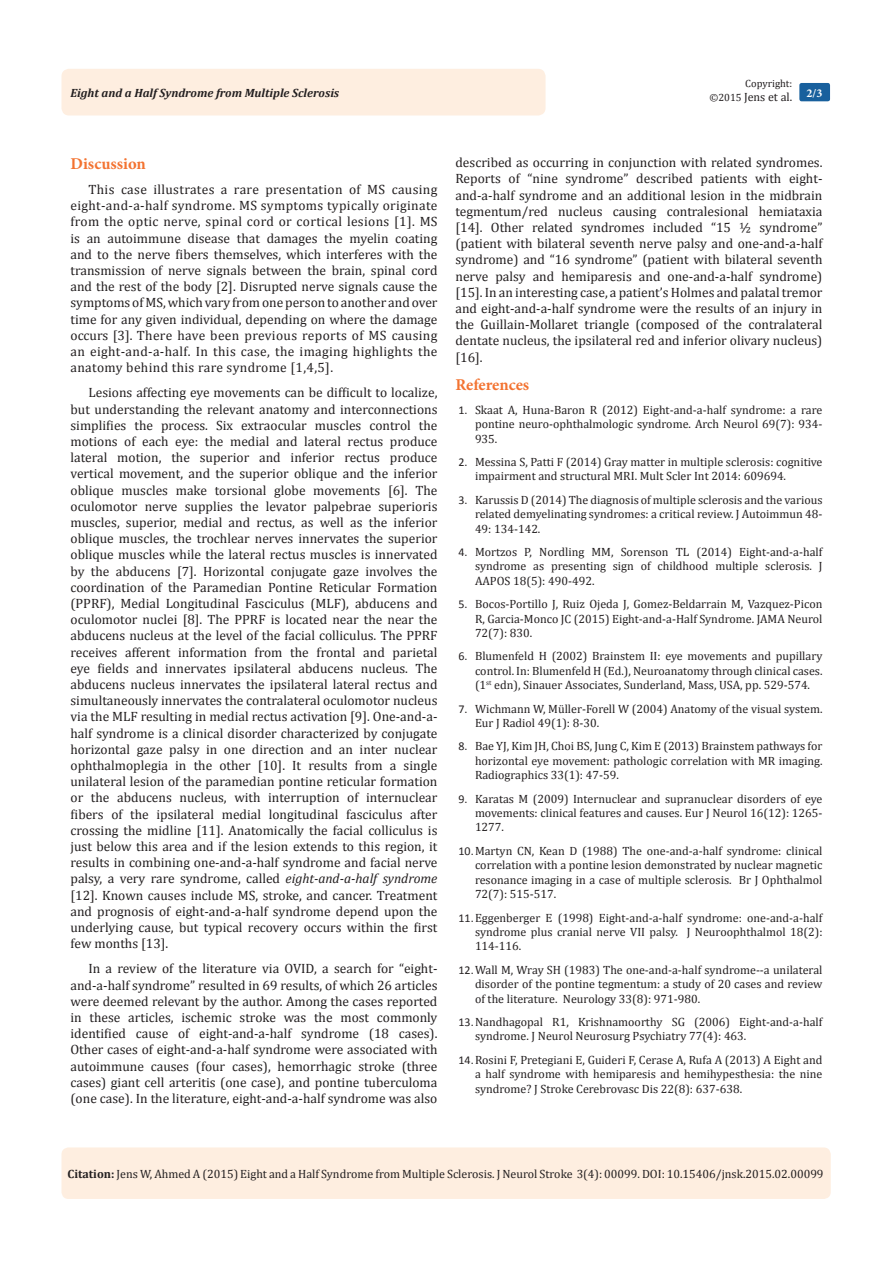
<style>
.page{position:relative;width:893px;height:1263px;background:#fff}
.page>*{position:absolute;margin:0;border:0;box-sizing:border-box;transform-origin:0 0}
.t1{font:700 16.5px "Minion Pro";color:#f37331}
.No_Spacing{font:13.5px/16.2px "Cambria";color:#231f20;text-align:justify}
.t2{font:12px/14.4px "Cambria";color:#231f20;text-align:justify}
.t3{font:italic 700 12px "Cambria";color:#231f20}
.t4{font:700 12px "Minion Pro";color:#fff}
.t5{font:10.5px "Cambria";color:#231f20}
.s1{font-size:10.5px}
.s2{font-style:italic}
.s3{font-family:"Calibri"}
.s4{font-weight:700}
</style>
<div class="page">
<div style="left:62px;top:69px;width:484px;height:47px;background:#feeee0;border-radius:8px"></div>
<div style="left:62px;top:1147px;width:769px;height:52px;background:#feeee0;border-radius:7px"></div>
<div style="left:799px;top:83px;width:31px;height:18px;background:#18609d;border-radius:2px"></div>
<p class="t3" style="left:70px;top:84px;width:270px">Eight and a Half Syndrome from Multiple Sclerosis</p>
<p class="t5" style="left:745px;top:77px;width:48px">Copyright:</p>
<p class="t2" style="left:710px;top:90px;width:84px"><span class="s1">©2015</span> Jens et al.</p>
<p class="t4" style="left:806px;top:84px;width:17px">2/3</p>
<p class="t1" style="left:70px;top:152px;width:77px">Discussion</p>
<p class="No_Spacing" style="left:70px;top:181px;width:368px;text-indent:18px">This case illustrates a rare presentation of MS causing eight-and-a-half syndrome. MS symptoms typically originate from the optic nerve, spinal cord or cortical lesions [1]. MS is an autoimmune disease that damages the myelin coating and to the nerve fibers themselves, which interferes with the transmission of nerve signals between the brain, spinal cord and the rest of the body [2]. Disrupted nerve signals cause the symptoms of MS, which vary from one person to another and over time for any given individual, depending on where the damage occurs [3]. There have been previous reports of MS causing an eight-and-a-half. In this case, the imaging highlights the anatomy behind this rare syndrome [1,4,5].</p>
<p class="No_Spacing" style="left:70px;top:385px;width:368px;text-indent:18px">Lesions affecting eye movements can be difficult to localize, but understanding the relevant anatomy and interconnections simplifies the process. Six extraocular muscles control the motions of each eye: the medial and lateral rectus produce lateral motion, the superior and inferior rectus produce vertical movement, and the superior oblique and the inferior oblique muscles make torsional globe movements [6]. The oculomotor nerve supplies the levator palpebrae superioris muscles, superior, medial and rectus, as well as the inferior oblique muscles, the trochlear nerves innervates the superior oblique muscles while the lateral rectus muscles is innervated by the abducens [7]. Horizontal conjugate gaze involves the coordination of the Paramedian Pontine Reticular Formation (PPRF), Medial Longitudinal Fasciculus (MLF), abducens and oculomotor nuclei [8]. The PPRF is located near the near the abducens nucleus at the level of the facial colliculus. The PPRF receives afferent information from the frontal and parietal eye fields and innervates ipsilateral abducens nucleus. The abducens nucleus innervates the ipsilateral lateral rectus and simultaneously innervates the contralateral oculomotor nucleus via the MLF resulting in medial rectus activation [9]. One-and-a&shy;half syndrome is a clinical disorder characterized by conjugate horizontal gaze palsy in one direction and an inter nuclear ophthalmoplegia in the other [10]. It results from a single unilateral lesion of the paramedian pontine reticular formation or the abducens nucleus, with interruption of internuclear fibers of the ipsilateral medial longitudinal fasciculus after crossing the midline [11]. Anatomically the facial colliculus is just below this area and if the lesion extends to this region, it results in combining one-and-a-half syndrome and facial nerve palsy, a very rare syndrome, called <span class="s2">eight-and-a-half syndrome </span>[12]. Known causes include MS, stroke, and cancer. Treatment and prognosis of eight-and-a-half syndrome depend upon the underlying cause, but typical recovery occurs within the first few months [13].</p>
<p class="No_Spacing" style="left:70px;top:961px;width:368px;text-indent:18px">In a review of the literature via OVID, a search for “eight&shy;and-a-half syndrome” resulted in 69 results, of which 26 articles were deemed relevant by the author. Among the cases reported in these articles, ischemic stroke was the most commonly identified cause of eight-and-a-half syndrome (18 cases).<br>Other cases of eight-and-a-half syndrome were associated with autoimmune causes (four cases), hemorrhagic stroke (three cases) giant cell arteritis (one case), and pontine tuberculoma (one case). In the literature, eight-and-a-half syndrome was also</p>
<p class="No_Spacing" style="left:455px;top:154px;width:368px">described as occurring in conjunction with related syndromes.<br>Reports of “nine syndrome” described patients with eight&shy;and-a-half syndrome and an additional lesion in the midbrain tegmentum/red nucleus causing contralesional hemiataxia [14]. Other related syndromes included “15 ½ syndrome” (patient with bilateral seventh nerve palsy and one-and-a-half syndrome) and “16 syndrome” (patient with bilateral seventh nerve palsy and hemiparesis and one-and-a-half syndrome) [15]. In an interesting case, a patient’s Holmes and palatal tremor and eight-and-a-half syndrome were the results of an injury in the Guillain-Mollaret triangle (composed of the contralateral dentate nucleus, the ipsilateral red and inferior olivary nucleus) [16].</p>
<p class="t1" style="left:455px;top:373px;width:75px">References</p>
<p class="t2" style="left:475px;top:402px;width:349px;text-indent:-16px"><span class="s3">1.</span> Skaat A, Huna-Baron R (2012) Eight-and-a-half syndrome: a rare pontine neuro-ophthalmologic syndrome. Arch Neurol 69(7): 934- 935.</p>
<p class="t2" style="left:475px;top:455px;width:349px;text-indent:-16px"><span class="s3">2.</span> Messina S, Patti F (2014) Gray matter in multiple sclerosis: cognitive impairment and structural MRI. Mult Scler Int 2014: 609694.</p>
<p class="t2" style="left:475px;top:492px;width:349px;text-indent:-16px"><span class="s3">3.</span> Karussis D (2014) The diagnosis of multiple sclerosis and the various related demyelinating syndromes: a critical review. J Autoimmun 48- 49: 134-142.</p>
<p class="t2" style="left:475px;top:545px;width:349px;text-indent:-16px"><span class="s3">4.</span> Mortzos P, Nordling MM, Sorenson TL (2014) Eight-and-a-half syndrome as presenting sign of childhood multiple sclerosis. J AAPOS 18(5): 490-492.</p>
<p class="t2" style="left:475px;top:597px;width:349px;text-indent:-16px"><span class="s3">5.</span> Bocos-Portillo J, Ruiz Ojeda J, Gomez-Beldarrain M, Vazquez-Picon R, Garcia-Monco JC (2015) Eight-and-a-Half Syndrome. JAMA Neurol 72(7): 830.</p>
<p class="t2" style="left:475px;top:649px;width:349px;text-indent:-16px"><span class="s3">6.</span> Blumenfeld H (2002) Brainstem II: eye movements and pupillary control. In: Blumenfeld H (Ed.), Neuroanatomy through clinical cases. (1<sup>st</sup> edn), Sinauer Associates, Sunderland, Mass, USA, pp. 529-574.</p>
<p class="t2" style="left:475px;top:701px;width:349px;text-indent:-16px"><span class="s3">7.</span> Wichmann W, Müller-Forell W (2004) Anatomy of the visual system.<br>Eur J Radiol 49(1): 8-30.</p>
<p class="t2" style="left:475px;top:739px;width:349px;text-indent:-16px"><span class="s3">8.</span> Bae YJ, Kim JH, Choi BS, Jung C, Kim E (2013) Brainstem pathways for horizontal eye movement: pathologic correlation with MR imaging.<br>Radiographics 33(1): 47-59.</p>
<p class="t2" style="left:475px;top:791px;width:349px;text-indent:-16px"><span class="s3">9.</span> Karatas M (2009) Internuclear and supranuclear disorders of eye movements: clinical features and causes. Eur J Neurol 16(12): 1265- 1277.</p>
<p class="t2" style="left:475px;top:843px;width:349px;text-indent:-16px"><span class="s3">10.</span>Martyn CN, Kean D (1988) The one-and-a-half syndrome: clinical correlation with a pontine lesion demonstrated by nuclear magnetic resonance imaging in a case of multiple sclerosis. Br J Ophthalmol 72(7): 515-517.</p>
<p class="t2" style="left:475px;top:910px;width:349px;text-indent:-16px"><span class="s3">11.</span>Eggenberger E (1998) Eight-and-a-half syndrome: one-and-a-half syndrome plus cranial nerve VII palsy. J Neuroophthalmol 18(2):<br>114-116.</p>
<p class="t2" style="left:475px;top:962px;width:349px;text-indent:-16px"><span class="s3">12.</span>Wall M, Wray SH (1983) The one-and-a-half syndrome--a unilateral disorder of the pontine tegmentum: a study of 20 cases and review of the literature. Neurology 33(8): 971-980.</p>
<p class="t2" style="left:475px;top:1014px;width:349px;text-indent:-16px"><span class="s3">13.</span>Nandhagopal R1, Krishnamoorthy SG (2006) Eight-and-a-half syndrome. J Neurol Neurosurg Psychiatry 77(4): 463.</p>
<p class="t2" style="left:475px;top:1052px;width:349px;text-indent:-16px"><span class="s3">14.</span>Rosini F, Pretegiani E, Guideri F, Cerase A, Rufa A (2013) A Eight and a half syndrome with hemiparesis and hemihypesthesia: the nine syndrome? J Stroke Cerebrovasc Dis 22(8): 637-638.</p>
<p class="t2" style="left:68px;top:1166px;width:758px"><span class="s4">Citation:</span> Jens W, Ahmed A (2015) Eight and a Half Syndrome from Multiple Sclerosis. J Neurol Stroke 3(4): 00099. DOI: 10.15406/jnsk.2015.02.00099</p>
</div>
